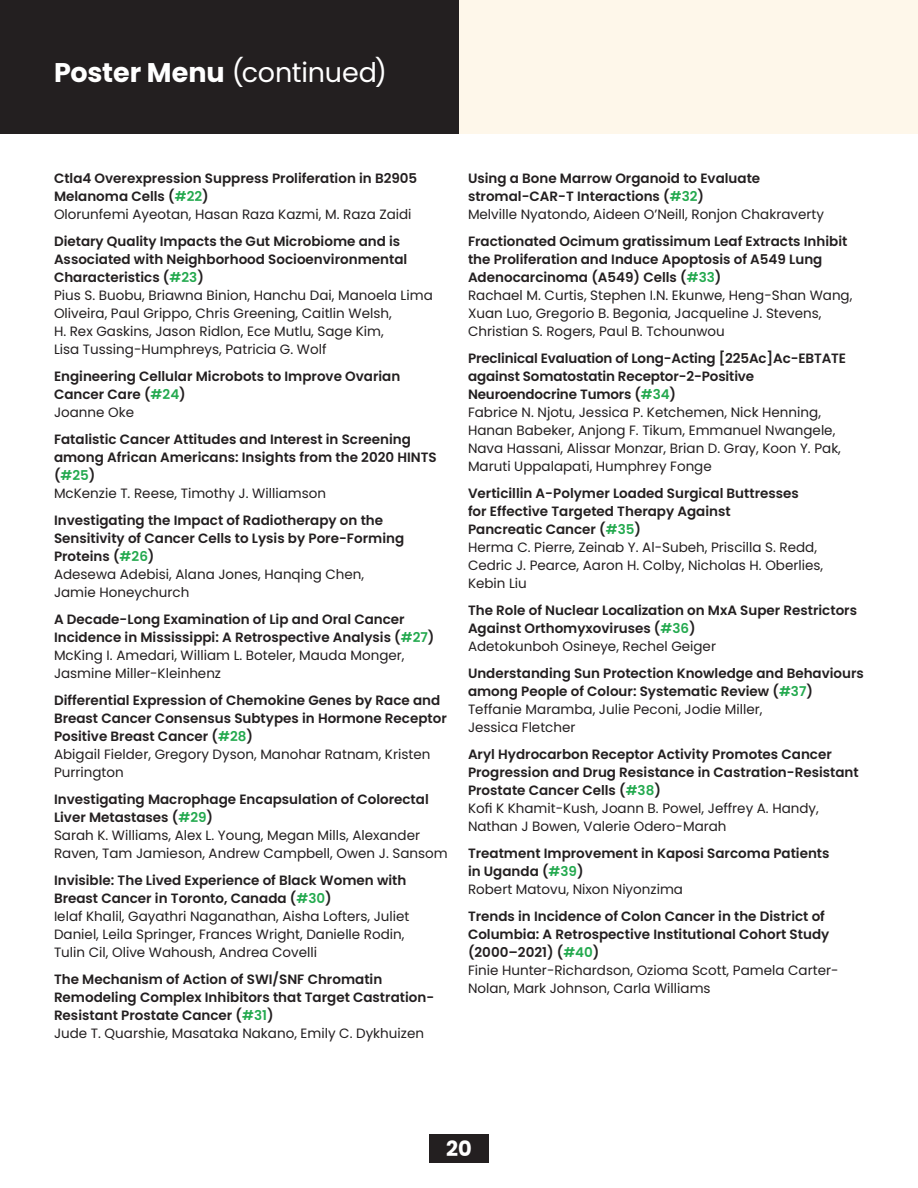
<style>
.page{position:relative;width:918px;height:1188px;background:#fff}
.page>*{position:absolute;margin:0;border:0;box-sizing:border-box;transform-origin:0 0}
.H1__white{font:27px "Poppins";letter-spacing:-.005em;color:#fff}
.t1{font:700 21px "Poppins";color:#fff}
._03-PosterTitle{font:600 13.5px/18px "Poppins";color:#231f20}
._03-PosterAuthors{font:13.5px/18px "Poppins";color:#231f20}
.s1{font-weight:700}
.s2{color:#23a94e}
</style>
<div class="page">
<div style="left:429px;top:1134px;width:60px;height:29px;background:#231f20"></div>
<div style="left:459px;top:0;width:459px;height:133px;background:#fef7ea"></div>
<div style="left:0;top:0;width:459px;height:133px;background:#231f20"></div>
<p class="H1__white" style="left:54px;top:57px;width:335px"><span class="s1">Poster Menu</span> (continued)</p>
<p class="_03-PosterTitle" style="left:54px;top:169px;width:365px">Ctla4 Overexpression Suppress Proliferation in B2905<br>Melanoma Cells (<span class="s2">#22</span>)</p>
<p class="_03-PosterAuthors" style="left:54px;top:205px;width:359px">Olorunfemi Ayeotan, Hasan Raza Kazmi, M. Raza Zaidi</p>
<p class="_03-PosterTitle" style="left:54px;top:232px;width:355px">Dietary Quality Impacts the Gut Microbiome and is<br>Associated with Neighborhood Socioenvironmental<br>Characteristics (<span class="s2">#23</span>)</p>
<p class="_03-PosterAuthors" style="left:54px;top:286px;width:380px">Pius S. Buobu, Briawna Binion, Hanchu Dai, Manoela Lima Oliveira, Paul Grippo, Chris Greening, Caitlin Welsh,<br>H. Rex Gaskins, Jason Ridlon, Ece Mutlu, Sage Kim,<br>Lisa Tussing-Humphreys, Patricia G. Wolf</p>
<p class="_03-PosterTitle" style="left:54px;top:367px;width:348px">Engineering Cellular Microbots to Improve Ovarian<br>Cancer Care (<span class="s2">#24</span>)</p>
<p class="_03-PosterAuthors" style="left:54px;top:403px;width:82px">Joanne Oke</p>
<p class="_03-PosterTitle" style="left:54px;top:430px;width:384px">Fatalistic Cancer Attitudes and Interest in Screening among African Americans: Insights from the 2020 HINTS (<span class="s2">#25</span>)</p>
<p class="_03-PosterAuthors" style="left:54px;top:484px;width:274px">McKenzie T. Reese, Timothy J. Williamson</p>
<p class="_03-PosterTitle" style="left:54px;top:511px;width:352px">Investigating the Impact of Radiotherapy on the<br>Sensitivity of Cancer Cells to Lysis by Pore-Forming<br>Proteins (<span class="s2">#26</span>)</p>
<p class="_03-PosterAuthors" style="left:54px;top:565px;width:312px">Adesewa Adebisi, Alana Jones, Hanqing Chen,<br>Jamie Honeychurch</p>
<p class="_03-PosterTitle" style="left:54px;top:610px;width:382px">A Decade-Long Examination of Lip and Oral Cancer<br>Incidence in Mississippi: A Retrospective Analysis (<span class="s2">#27</span>)</p>
<p class="_03-PosterAuthors" style="left:54px;top:646px;width:352px">McKing I. Amedari, William L. Boteler, Mauda Monger,<br>Jasmine Miller-Kleinhenz</p>
<p class="_03-PosterTitle" style="left:54px;top:691px;width:394px">Differential Expression of Chemokine Genes by Race and<br>Breast Cancer Consensus Subtypes in Hormone Receptor<br>Positive Breast Cancer (<span class="s2">#28</span>)</p>
<p class="_03-PosterAuthors" style="left:54px;top:745px;width:378px">Abigail Fielder, Gregory Dyson, Manohar Ratnam, Kristen<br>Purrington</p>
<p class="_03-PosterTitle" style="left:54px;top:790px;width:376px">Investigating Macrophage Encapsulation of Colorectal<br>Liver Metastases (<span class="s2">#29</span>)</p>
<p class="_03-PosterAuthors" style="left:54px;top:826px;width:395px">Sarah K. Williams, Alex L. Young, Megan Mills, Alexander<br>Raven, Tam Jamieson, Andrew Campbell, Owen J. Sansom</p>
<p class="_03-PosterTitle" style="left:54px;top:871px;width:354px">Invisible: The Lived Experience of Black Women with<br>Breast Cancer in Toronto, Canada (<span class="s2">#30</span>)</p>
<p class="_03-PosterAuthors" style="left:54px;top:907px;width:357px">Ielaf Khalil, Gayathri Naganathan, Aisha Lofters, Juliet<br>Daniel, Leila Springer, Frances Wright, Danielle Rodin,<br>Tulin Cil, Olive Wahoush, Andrea Covelli</p>
<p class="_03-PosterTitle" style="left:54px;top:970px;width:382px">The Mechanism of Action of SWI/SNF Chromatin<br>Remodeling Complex Inhibitors that Target Castration-<br>Resistant Prostate Cancer (<span class="s2">#31</span>)</p>
<p class="_03-PosterAuthors" style="left:54px;top:1024px;width:372px">Jude T. Quarshie, Masataka Nakano, Emily C. Dykhuizen</p>
<p class="_03-PosterTitle" style="left:468px;top:169px;width:294px">Using a Bone Marrow Organoid to Evaluate stromal-CAR-T Interactions (<span class="s2">#32</span>)</p>
<p class="_03-PosterAuthors" style="left:468px;top:205px;width:357px">Melville Nyatondo, Aideen O’Neill, Ronjon Chakraverty</p>
<p class="_03-PosterTitle" style="left:468px;top:232px;width:381px">Fractionated Ocimum gratissimum Leaf Extracts Inhibit the Proliferation and Induce Apoptosis of A549 Lung<br>Adenocarcinoma (A549) Cells (<span class="s2">#33</span>)</p>
<p class="_03-PosterAuthors" style="left:468px;top:286px;width:386px">Rachael M. Curtis, Stephen I.N. Ekunwe, Heng-Shan Wang,<br>Xuan Luo, Gregorio B. Begonia, Jacqueline J. Stevens,<br>Christian S. Rogers, Paul B. Tchounwou</p>
<p class="_03-PosterTitle" style="left:468px;top:349px;width:380px">Preclinical Evaluation of Long-Acting [225Ac]Ac-EBTATE against Somatostatin Receptor-2-Positive<br>Neuroendocrine Tumors (<span class="s2">#34</span>)</p>
<p class="_03-PosterAuthors" style="left:468px;top:403px;width:374px">Fabrice N. Njotu, Jessica P. Ketchemen, Nick Henning, Hanan Babeker, Anjong F. Tikum, Emmanuel Nwangele, Nava Hassani, Alissar Monzar, Brian D. Gray, Koon Y. Pak, Maruti Uppalapati, Humphrey Fonge</p>
<p class="_03-PosterTitle" style="left:468px;top:484px;width:332px">Verticillin A-Polymer Loaded Surgical Buttresses for Effective Targeted Therapy Against<br>Pancreatic Cancer (<span class="s2">#35</span>)</p>
<p class="_03-PosterAuthors" style="left:468px;top:538px;width:357px">Herma C. Pierre, Zeinab Y. Al-Subeh, Priscilla S. Redd,<br>Cedric J. Pearce, Aaron H. Colby, Nicholas H. Oberlies,<br>Kebin Liu</p>
<p class="_03-PosterTitle" style="left:468px;top:601px;width:391px">The Role of Nuclear Localization on MxA Super Restrictors<br>Against Orthomyxoviruses (<span class="s2">#36</span>)</p>
<p class="_03-PosterAuthors" style="left:468px;top:637px;width:250px">Adetokunboh Osineye, Rechel Geiger</p>
<p class="_03-PosterTitle" style="left:468px;top:664px;width:397px">Understanding Sun Protection Knowledge and Behaviours among People of Colour: Systematic Review (<span class="s2">#37</span>)</p>
<p class="_03-PosterAuthors" style="left:468px;top:700px;width:296px">Teffanie Maramba, Julie Peconi, Jodie Miller,<br>Jessica Fletcher</p>
<p class="_03-PosterTitle" style="left:468px;top:745px;width:392px">Aryl Hydrocarbon Receptor Activity Promotes Cancer<br>Progression and Drug Resistance in Castration-Resistant<br>Prostate Cancer Cells (<span class="s2">#38</span>)</p>
<p class="_03-PosterAuthors" style="left:468px;top:799px;width:352px">Kofi K Khamit-Kush, Joann B. Powel, Jeffrey A. Handy,<br>Nathan J Bowen, Valerie Odero-Marah</p>
<p class="_03-PosterTitle" style="left:468px;top:844px;width:363px">Treatment Improvement in Kaposi Sarcoma Patients in Uganda (<span class="s2">#39</span>)</p>
<p class="_03-PosterAuthors" style="left:468px;top:880px;width:217px">Robert Matovu, Nixon Niyonzima</p>
<p class="_03-PosterTitle" style="left:468px;top:907px;width:363px">Trends in Incidence of Colon Cancer in the District of<br>Columbia: A Retrospective Institutional Cohort Study (2000–2021) (<span class="s2">#40</span>)</p>
<p class="_03-PosterAuthors" style="left:468px;top:961px;width:372px">Finie Hunter-Richardson, Ozioma Scott, Pamela Carter-<br>Nolan, Mark Johnson, Carla Williams</p>
<h2 class="t1" style="left:446px;top:1137px;width:27px">20</h2>
</div>
